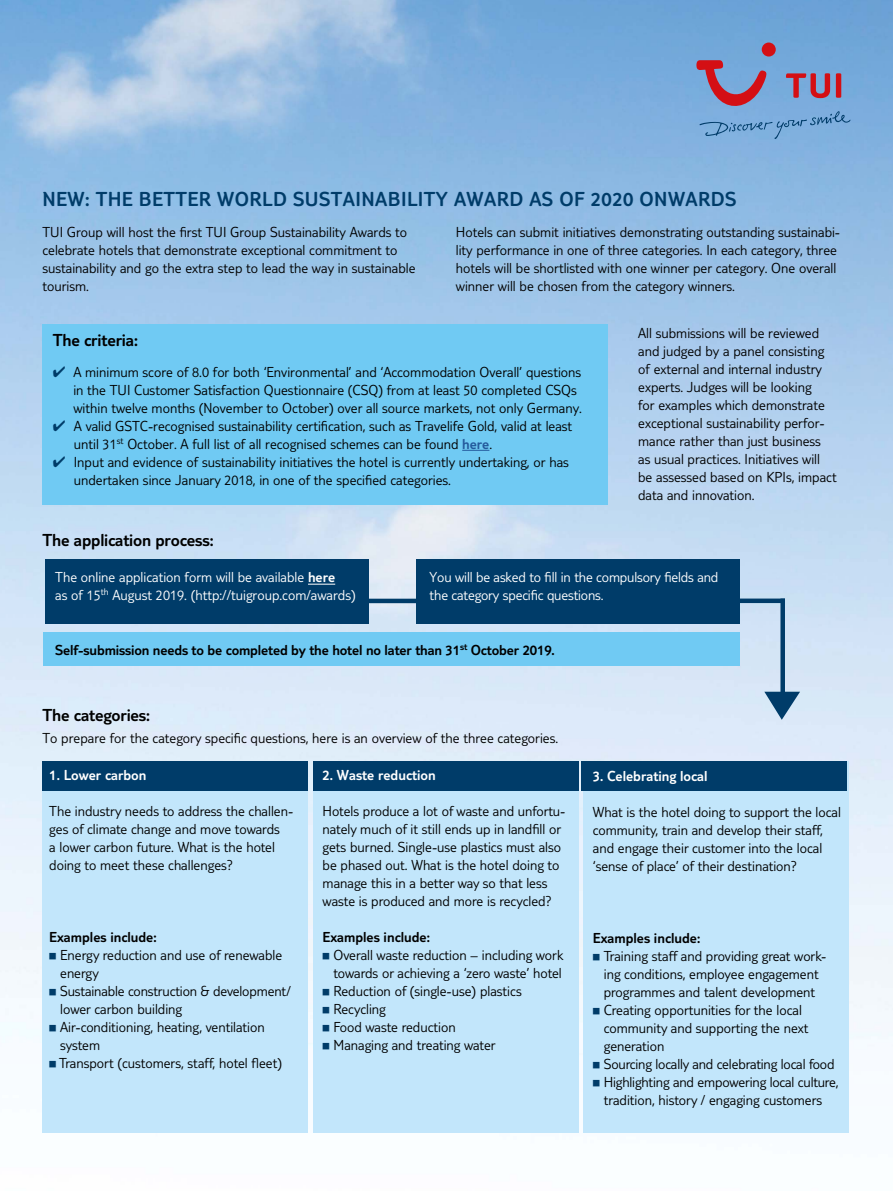
<style>
.page{position:relative;width:893px;height:1191px;background:#fff}
.page>*{position:absolute;margin:0;border:0;box-sizing:border-box;transform-origin:0 0}
.t1{font:300 21px "TUI Type";letter-spacing:.02em;color:#003c69}
.t2{font:300 18px "TUI Type";letter-spacing:-.01em;color:#000}
.t3{font:300 15px/18px "TUI Type";color:#000}
.t4{font:300 15px/18px "TUI Type";color:#fff}
.t5{font:300 15px "TUI Type";letter-spacing:-.01em;color:#000}
.t6{font:300 15px "TUI Type";color:#fff}
.s1{color:#003c69}
.s2{color:#245a9c}
.s3{font-style:inherit}
</style>
<div class="page">
<img style="left:0;top:0;width:893px;height:1133px">
<div style="left:43px;top:325px;width:565px;height:180px;background:#70caf3"></div>
<div style="left:45px;top:559px;width:323px;height:65px;background:#003c69"></div>
<div style="left:43px;top:761px;width:265px;height:372px;background:#c2e6fb"></div>
<div style="left:313px;top:761px;width:265px;height:372px;background:#c2e6fb"></div>
<div style="left:583px;top:761px;width:265px;height:372px;background:#c2e6fb"></div>
<div style="left:44px;top:632px;width:696px;height:33px;background:#70caf3"></div>
<div style="left:417px;top:559px;width:323px;height:65px;background:#003c69"></div>
<div style="left:762px;top:43px;width:14px;height:14px;background:#d40f14;border-radius:50%"></div>
<svg style="left:696px;top:60px;width:154px;height:79px;background:#8393bd"></svg>
<svg style="left:462px;top:450px;width:27px;height:1px"></svg>
<svg style="left:308px;top:584px;width:27px;height:1px"></svg>
<svg style="left:764px;top:691px;width:36px;height:29px"></svg>
<div style="left:724px;top:598px;width:61px;height:5px;background:#003c69"></div>
<div style="left:361px;top:598px;width:61px;height:5px;background:#003c69"></div>
<div style="left:780px;top:598px;width:5px;height:97px;background:#003c69"></div>
<div style="left:43px;top:761px;width:265px;height:30px;background:#003c69"></div>
<div style="left:313px;top:761px;width:265px;height:30px;background:#003c69"></div>
<div style="left:581px;top:761px;width:265px;height:30px;background:#003c69"></div>
<h1 class="t1" style="left:43px;top:186px;width:696px">NEW: THE BETTER WORLD SUSTAINABILITY AWARD AS OF 2020 ONWARDS</h1>
<p class="t3" style="left:43px;top:222px;width:375px">TUI Group will host the first TUI Group Sustainability Awards to celebrate hotels that demonstrate exceptional commitment to sustainability and go the extra step to lead the way in sustainable tourism.</p>
<p class="t3" style="left:456px;top:222px;width:386px">Hotels can submit initiatives demonstrating outstanding sustainabi&shy;lity performance in one of three categories. In each category, three hotels will be shortlisted with one winner per category. One overall winner will be chosen from the category winners.</p>
<p class="t3" style="left:638px;top:324px;width:200px">All submissions will be reviewed and judged by a panel consisting of external and internal industry experts. Judges will be looking<br>for examples which demonstrate exceptional sustainability perfor&shy;mance rather than just business as usual practices. Initiatives will be assessed based on KPIs, impact data and innovation.</p>
<p class="t2" style="left:53px;top:329px;width:87px">The criteria:</p>
<p class="t3" style="left:73px;top:362px;width:510px;text-indent:-21px"><span class="s1">✔</span> A minimum score of 8.0 for both ‘Environmental’ and ‘Accommodation Overall’ questions in the TUI Customer Satisfaction Questionnaire (CSQ) from at least 50 completed CSQs within twelve months (November to October) over all source markets, not only Germany.</p>
<p class="t3" style="left:74px;top:416px;width:500px;text-indent:-21px"><span class="s1">✔</span> A valid GSTC-recognised sustainability certification, such as Travelife Gold, valid at least until 31<sup>st</sup> October. A full list of all recognised schemes can be found <span class="s2">here</span>.</p>
<p class="t3" style="left:74px;top:452px;width:497px;text-indent:-21px"><span class="s1">✔</span> Input and evidence of sustainability initiatives the hotel is currently undertaking, or has undertaken since January 2018, in one of the specified categories.</p>
<p class="t2" style="left:43px;top:529px;width:173px">The application process:</p>
<p class="t4" style="left:55px;top:568px;width:302px">The online application form will be available <span class="s3">here<br></span>as of 15<sup>th</sup> August 2019. (http://tuigroup.com/awards)</p>
<p class="t4" style="left:430px;top:568px;width:290px">You will be asked to fill in the compulsory fields and the category specific questions.</p>
<p class="t5" style="left:55px;top:641px;width:501px">Self-submission needs to be completed by the hotel no later than 31<sup>st</sup> October 2019.</p>
<p class="t2" style="left:43px;top:704px;width:109px">The categories:</p>
<p class="t3" style="left:43px;top:728px;width:517px">To prepare for the category specific questions, here is an overview of the three categories.</p>
<p class="t6" style="left:49px;top:766px;width:99px">1. Lower carbon</p>
<p class="t3" style="left:49px;top:802px;width:245px">The industry needs to address the challen&shy;ges of climate change and move towards<br>a lower carbon future. What is the hotel doing to meet these challenges?</p>
<p class="t5" style="left:49px;top:928px;width:109px">Examples include:</p>
<p class="t3" style="left:60px;top:946px;width:224px;text-indent:-11px"><span class="s1">■</span> Energy reduction and use of renewable energy</p>
<p class="t3" style="left:60px;top:982px;width:232px;text-indent:-11px"><span class="s1">■</span> Sustainable construction &amp; development/ lower carbon building</p>
<p class="t3" style="left:60px;top:1018px;width:206px;text-indent:-11px"><span class="s1">■</span> Air-conditioning, heating, ventilation system</p>
<p class="t3" style="left:49px;top:1054px;width:234px"><span class="s1">■</span> Transport (customers, staff, hotel fleet)</p>
<p class="t6" style="left:323px;top:766px;width:115px">2. Waste reduction</p>
<p class="t3" style="left:323px;top:801px;width:244px">Hotels produce a lot of waste and unfortu&shy;nately much of it still ends up in landfill or gets burned. Single-use plastics must also be phased out. What is the hotel doing to manage this in a better way so that less waste is produced and more is recycled?</p>
<p class="t5" style="left:323px;top:928px;width:109px">Examples include:</p>
<p class="t3" style="left:323px;top:945px;width:242px;text-align:right"><span class="s1">■</span> Overall waste reduction – including work towards or achieving a ‘zero waste’ hotel</p>
<p class="t3" style="left:323px;top:981px;width:201px"><span class="s1">■</span> Reduction of (single-use) plastics</p>
<p class="t3" style="left:323px;top:999px;width:65px"><span class="s1">■</span> Recycling</p>
<p class="t3" style="left:323px;top:1017px;width:135px"><span class="s1">■</span> Food waste reduction</p>
<p class="t3" style="left:323px;top:1035px;width:175px"><span class="s1">■</span> Managing and treating water</p>
<p class="t6" style="left:593px;top:767px;width:116px">3. Celebrating local</p>
<p class="t3" style="left:593px;top:802px;width:250px">What is the hotel doing to support the local community, train and develop their staff, and engage their customer into the local ‘sense of place’ of their destination?</p>
<p class="t5" style="left:593px;top:929px;width:109px">Examples include:</p>
<p class="t3" style="left:593px;top:946px;width:235px;text-align:center"><span class="s1">■</span> Training staff and providing great work&shy;ing conditions, employee engagement programmes and talent development</p>
<p class="t3" style="left:604px;top:1000px;width:206px;text-indent:-11px"><span class="s1">■</span> Creating opportunities for the local community and supporting the next generation</p>
<p class="t3" style="left:593px;top:1054px;width:243px"><span class="s1">■</span> Sourcing locally and celebrating local food</p>
<p class="t3" style="left:593px;top:1072px;width:247px;text-align:center"><span class="s1">■</span> Highlighting and empowering local culture, tradition, history / engaging customers</p>
</div>
